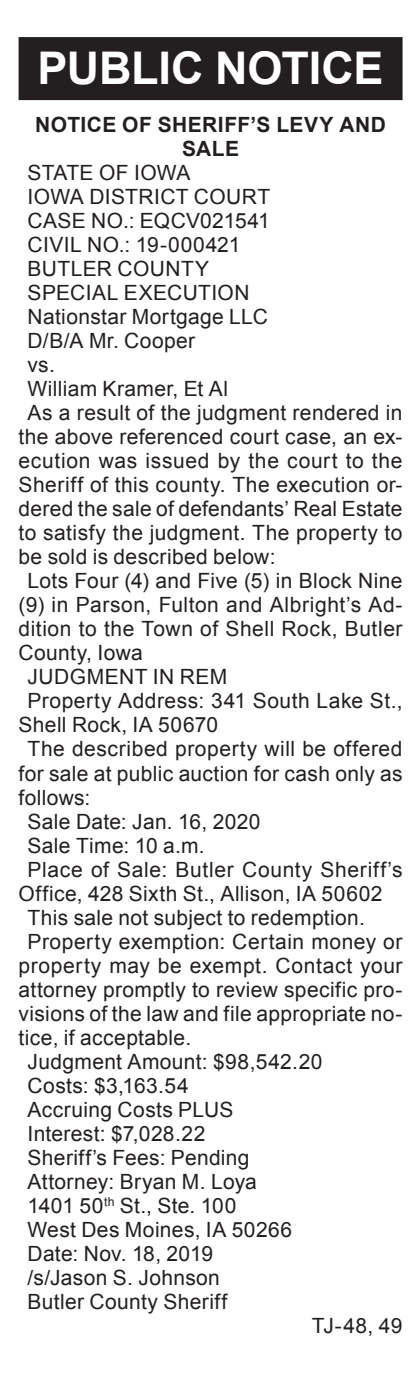
<style>
.page{position:relative;width:420px;height:1383px;background:#fff}
.page>*{position:absolute;margin:0;border:0;box-sizing:border-box;transform-origin:0 0}
.Reversed_Heading_All{font:700 45px "Arial";letter-spacing:-.005em;color:#fff}
._1_Column_Arial{font:21px/24px "Arial";letter-spacing:.02em;color:#231f20;text-align:justify}
._1st_Heading{font:700 21px/24px "Arial";letter-spacing:.02em;color:#231f20;text-align:center}
.Foot{font:21px "Arial";color:#231f20}
</style>
<div class="page">
<div style="left:19px;top:37px;width:384px;height:63px;background:#231f20"></div>
<p class="Reversed_Heading_All" style="left:38px;top:38px;width:348px">PUBLIC NOTICE</p>
<p class="_1st_Heading" style="left:35px;top:113px;width:352px">NOTICE OF SHERIFF’S LEVY AND<br>SALE</p>
<p class="_1_Column_Arial" style="left:28px;top:161px;width:164px">STATE OF IOWA</p>
<p class="_1_Column_Arial" style="left:28px;top:185px;width:244px">IOWA DISTRICT COURT</p>
<p class="_1_Column_Arial" style="left:28px;top:209px;width:244px">CASE NO.: EQCV021541</p>
<p class="_1_Column_Arial" style="left:28px;top:233px;width:214px">CIVIL NO.: 19-000421</p>
<p class="_1_Column_Arial" style="left:28px;top:257px;width:183px">BUTLER COUNTY</p>
<p class="_1_Column_Arial" style="left:28px;top:281px;width:224px">SPECIAL EXECUTION</p>
<p class="_1_Column_Arial" style="left:28px;top:305px;width:242px">Nationstar Mortgage LLC</p>
<p class="_1_Column_Arial" style="left:28px;top:329px;width:169px">D/B/A Mr. Cooper</p>
<p class="_1_Column_Arial" style="left:28px;top:353px;width:29px">vs.</p>
<p class="_1_Column_Arial" style="left:28px;top:377px;width:202px">William Kramer, Et Al</p>
<p class="_1_Column_Arial" style="left:19px;top:401px;width:386px;text-indent:9px">As a result of the judgment rendered in the above referenced court case, an ex&shy;ecution was issued by the court to the Sheriff of this county. The execution or&shy;dered the sale of defendants’ Real Estate to satisfy the judgment. The property to be sold is described below:</p>
<p class="_1_Column_Arial" style="left:19px;top:569px;width:386px;text-indent:9px">Lots Four (4) and Five (5) in Block Nine (9) in Parson, Fulton and Albright’s Ad&shy;dition to the Town of Shell Rock, Butler County, Iowa</p>
<p class="_1_Column_Arial" style="left:28px;top:665px;width:201px">JUDGMENT IN REM</p>
<p class="_1_Column_Arial" style="left:19px;top:689px;width:386px;text-indent:9px">Property Address: 341 South Lake St.,<br>Shell Rock, IA 50670</p>
<p class="_1_Column_Arial" style="left:19px;top:737px;width:386px;text-indent:9px">The described property will be offered for sale at public auction for cash only as follows:</p>
<p class="_1_Column_Arial" style="left:28px;top:809px;width:234px">Sale Date: Jan. 16, 2020</p>
<p class="_1_Column_Arial" style="left:28px;top:833px;width:179px">Sale Time: 10 a.m.</p>
<p class="_1_Column_Arial" style="left:19px;top:857px;width:386px;text-indent:9px">Place of Sale: Butler County Sheriff’s<br>Office, 428 Sixth St., Allison, IA 50602</p>
<p class="_1_Column_Arial" style="left:28px;top:905px;width:339px">This sale not subject to redemption.</p>
<p class="_1_Column_Arial" style="left:19px;top:929px;width:386px;text-indent:9px">Property exemption: Certain money or property may be exempt. Contact your attorney promptly to review specific pro&shy;visions of the law and file appropriate no&shy;tice, if acceptable.</p>
<p class="_1_Column_Arial" style="left:28px;top:1049px;width:296px">Judgment Amount: $98,542.20</p>
<p class="_1_Column_Arial" style="left:28px;top:1073px;width:163px">Costs: $3,163.54</p>
<p class="_1_Column_Arial" style="left:28px;top:1097px;width:208px">Accruing Costs PLUS</p>
<p class="_1_Column_Arial" style="left:28px;top:1121px;width:180px">Interest: $7,028.22</p>
<p class="_1_Column_Arial" style="left:28px;top:1145px;width:224px">Sheriff’s Fees: Pending</p>
<p class="_1_Column_Arial" style="left:28px;top:1169px;width:231px">Attorney: Bryan M. Loya</p>
<p class="_1_Column_Arial" style="left:28px;top:1193px;width:210px">1401 50<sup>th</sup> St., Ste. 100</p>
<p class="_1_Column_Arial" style="left:28px;top:1217px;width:266px">West Des Moines, IA 50266</p>
<p class="_1_Column_Arial" style="left:28px;top:1241px;width:187px">Date: Nov. 18, 2019</p>
<p class="_1_Column_Arial" style="left:28px;top:1265px;width:194px">/s/Jason S. Johnson</p>
<p class="_1_Column_Arial" style="left:28px;top:1289px;width:201px">Butler County Sheriff</p>
<p class="Foot" style="left:312px;top:1311px;width:92px">TJ-48, 49</p>
</div>
